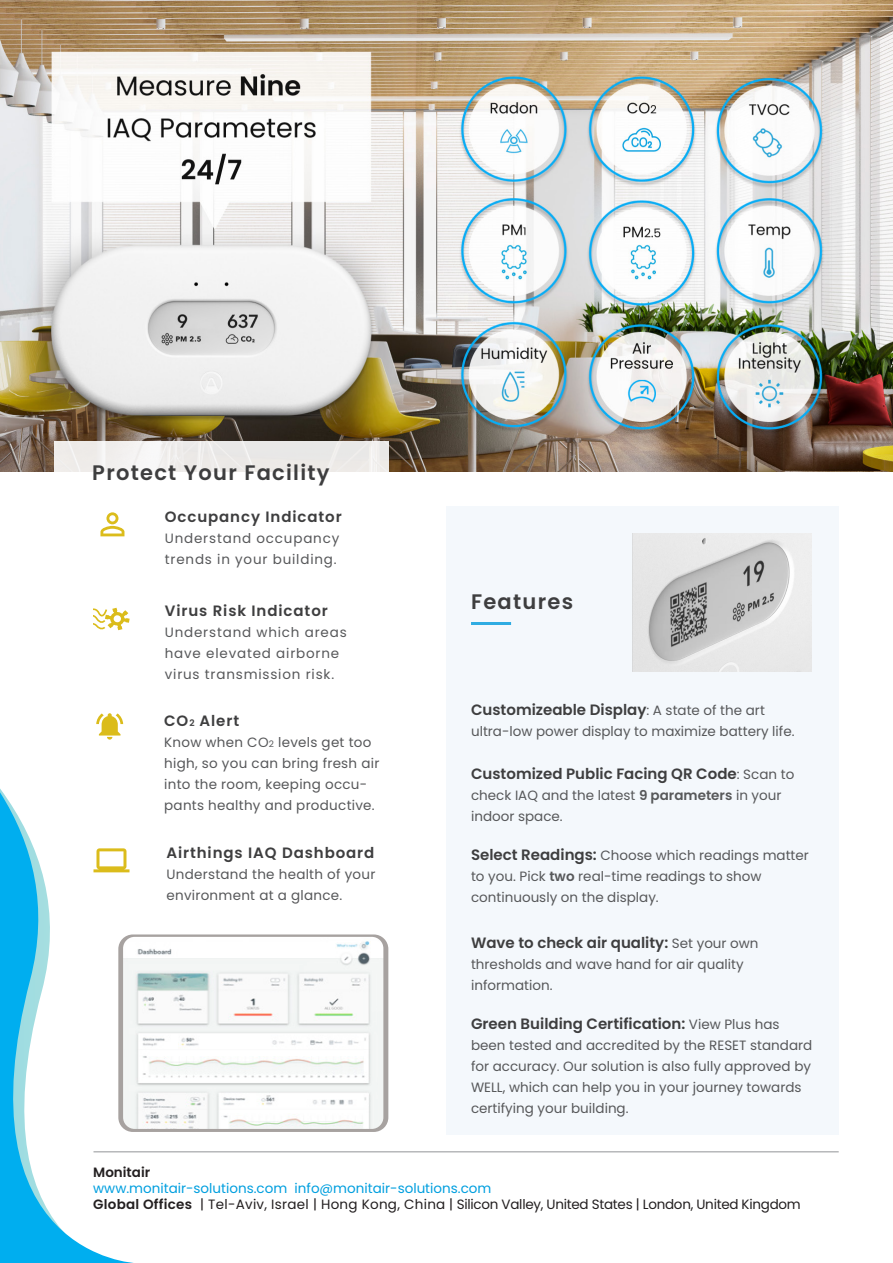
<style>
.page{position:relative;width:893px;height:1263px;background:#fff}
.page>*{position:absolute;margin:0;border:0;box-sizing:border-box;transform-origin:0 0}
.Paragraph_Style_3{font:600 21px "Poppins";letter-spacing:.06em;color:#3e3e3f}
.Paragraph_Style_3-2{font:600 15px "Poppins";color:#3e3e3f}
.Paragraph_Style_3-3{font:600 15px "Poppins";letter-spacing:.06em;color:#3e3e3f}
.Paragraph_Style_3-4{font:13.5px/21px "Poppins";color:#57585a}
.Paragraph_Style_3-5{font:13.5px/21px "Poppins";letter-spacing:.02em;color:#57585a}
.Paragraph_Style_3-6{font:13.5px/21px "Poppins";letter-spacing:.06em;color:#57585a}
.t1{font:13.5px "Poppins";letter-spacing:-.02em;color:#231f20}
.t2{font:13.5px "Poppins";color:#009fdf}
.t3{font:600 13.5px "Poppins";color:#231f20}
.s1{font-size:9px}
.s2{font-weight:400;font-size:13.5px;color:#57585a}
.s3{font-weight:600}
.s4{font-weight:600;font-size:15px;color:#3e3e3f}
</style>
<div class="page">
<div style="left:447px;top:506px;width:392px;height:629px;background:#f4f8fc"></div>
<div style="left:118px;top:934px;width:270px;height:198px;background:#a7a2a0;border-radius:15px"></div>
<img style="left:149px;top:937px;width:234px;height:192px">
<svg style="left:0;top:788px;width:149px;height:365px"></svg>
<svg style="left:0;top:792px;width:135px;height:471px"></svg>
<img style="left:0;top:0;width:893px;height:472px">
<hr style="left:471px;top:622px;width:40px;height:3px;background:#2face2">
<div style="left:54px;top:441px;width:335px;height:258px;background:#fff"></div>
<svg style="left:100px;top:512px;width:24px;height:24px"></svg>
<svg style="left:93px;top:607px;width:36px;height:24px"></svg>
<svg style="left:93px;top:848px;width:36px;height:24px"></svg>
<hr style="left:93px;top:1151px;width:746px;height:1px;background:#939598">
<svg style="left:96px;top:713px;width:27px;height:27px"></svg>
<img style="left:632px;top:533px;width:179px;height:139px">
<p class="Paragraph_Style_3" style="left:92px;top:461px;width:239px">Protect Your Facility</p>
<p class="Paragraph_Style_3-3" style="left:165px;top:508px;width:178px">Occupancy Indicator</p>
<p class="Paragraph_Style_3-6" style="left:165px;top:528px;width:176px">Understand occupancy trends in your building.</p>
<p class="Paragraph_Style_3-3" style="left:165px;top:602px;width:165px">Virus Risk Indicator</p>
<p class="Paragraph_Style_3-6" style="left:165px;top:622px;width:183px">Understand which areas have elevated airborne virus transmission risk.</p>
<p class="Paragraph_Style_3-2" style="left:164px;top:712px;width:76px">CO<span class="s1">2</span> Alert</p>
<p class="Paragraph_Style_3-5" style="left:164px;top:731px;width:217px">Know when CO<span class="s1">2</span> levels get too high, so you can bring fresh air into the room, keeping occu&shy;pants healthy and productive.</p>
<p class="Paragraph_Style_3-3" style="left:166px;top:844px;width:209px">Airthings IAQ Dashboard</p>
<p class="Paragraph_Style_3-5" style="left:166px;top:864px;width:211px">Understand the health of your environment at a glance.</p>
<p class="Paragraph_Style_3" style="left:471px;top:589px;width:104px">Features</p>
<p class="Paragraph_Style_3-2" style="left:471px;top:701px;width:295px">Customizeable Display<span class="s2">: A state of the art</span></p>
<p class="Paragraph_Style_3-4" style="left:471px;top:720px;width:325px">ultra-low power display to maximize battery life.</p>
<p class="Paragraph_Style_3-2" style="left:471px;top:765px;width:325px">Customized Public Facing QR Code<span class="s2">: Scan to</span></p>
<p class="Paragraph_Style_3-4" style="left:471px;top:785px;width:312px">check IAQ and the latest <span class="s3">9 parameters</span> in your indoor space.</p>
<p class="Paragraph_Style_3-4" style="left:471px;top:845px;width:339px"><span class="s4">Select Readings:</span> Choose which readings matter to you. Pick <span class="s3">two</span> real-time readings to show</p>
<p class="Paragraph_Style_3-4" style="left:471px;top:887px;width:189px">continuously on the display.</p>
<p class="Paragraph_Style_3-2" style="left:471px;top:934px;width:289px">Wave to check air quality: <span class="s2">Set your own</span></p>
<p class="Paragraph_Style_3-4" style="left:471px;top:953px;width:274px">thresholds and wave hand for air quality</p>
<p class="Paragraph_Style_3-4" style="left:471px;top:974px;width:83px">information.</p>
<p class="Paragraph_Style_3-2" style="left:471px;top:1015px;width:310px">Green Building Certification: <span class="s2">View Plus has</span></p>
<p class="Paragraph_Style_3-4" style="left:471px;top:1035px;width:343px;text-align:justify">been tested and accredited by the RESET standard for accuracy. Our solution is also fully approved by WELL, which can help you in your journey towards</p>
<p class="Paragraph_Style_3-4" style="left:471px;top:1098px;width:159px">certifying your building.</p>
<p class="t3" style="left:93px;top:1164px;width:59px">Monitair</p>
<p class="t2" style="left:93px;top:1180px;width:400px">www.monitair-solutions.com info@monitair-solutions.com</p>
<p class="t1" style="left:93px;top:1196px;width:709px"><span class="s3">Global Offices</span> | Tel-Aviv, Israel | Hong Kong, China | Silicon Valley, United States | London, United Kingdom</p>
</div>
